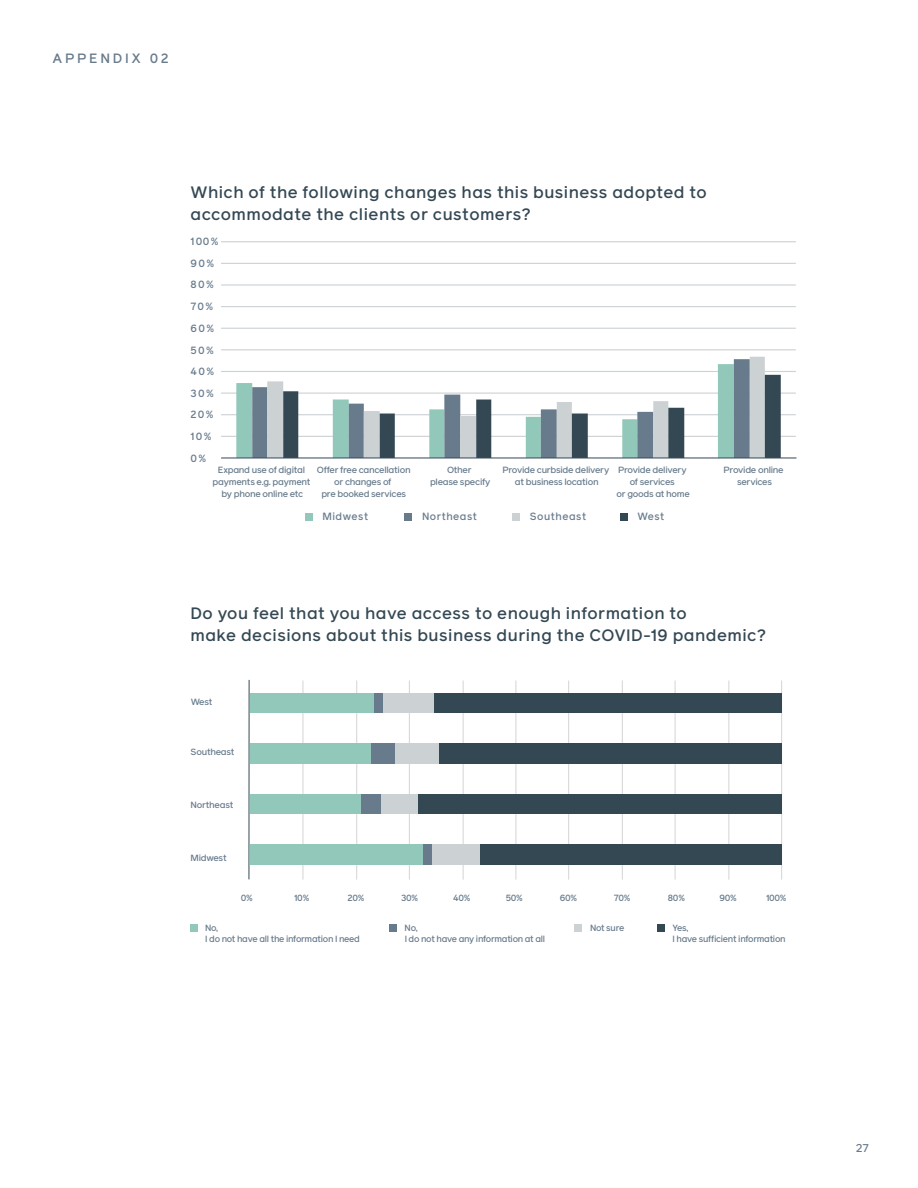
<style>
.page{position:relative;width:918px;height:1188px;background:#fff}
.page>*{position:absolute;margin:0;border:0;box-sizing:border-box;transform-origin:0 0}
.t1{font:500 16.5px/22.5px "Facebook Reader";letter-spacing:.025em;color:#344854}
.t2{font:500 13.5px "Facebook Reader";letter-spacing:.2em;color:#677b8c}
.t3{font:500 11.25px "Optimistic Display";color:#677b8c}
.t4{font:500 10.5px "Facebook Reader";letter-spacing:.05em;color:#677b8c}
.t5{font:500 10.5px/21.6px "Facebook Reader";letter-spacing:.13em;color:#677b8c}
.t6{font:500 9px/12px "Facebook Reader";letter-spacing:-.03em;color:#677b8c;text-align:center}
</style>
<div class="page">
<hr style="left:221px;top:263px;width:575px;height:1px;background:#ccd1d4">
<hr style="left:221px;top:306px;width:575px;height:1px;background:#ccd1d4">
<hr style="left:221px;top:284px;width:575px;height:2px;background:#ccd1d4">
<hr style="left:221px;top:328px;width:575px;height:1px;background:#ccd1d4">
<hr style="left:221px;top:371px;width:575px;height:1px;background:#ccd1d4">
<hr style="left:221px;top:349px;width:575px;height:1px;background:#ccd1d4">
<hr style="left:221px;top:393px;width:575px;height:1px;background:#ccd1d4">
<hr style="left:221px;top:414px;width:575px;height:1px;background:#ccd1d4">
<hr style="left:221px;top:436px;width:575px;height:1px;background:#ccd1d4">
<hr style="left:221px;top:241px;width:575px;height:1px;background:#ccd1d4">
<div style="left:405px;top:513px;width:7px;height:7px;background:#677b8c"></div>
<div style="left:305px;top:513px;width:7px;height:7px;background:#92c8ba"></div>
<div style="left:620px;top:513px;width:7px;height:7px;background:#344854"></div>
<div style="left:512px;top:513px;width:8px;height:7px;background:#ccd1d4"></div>
<svg style="left:236px;top:383px;width:16px;height:75px"></svg>
<svg style="left:252px;top:383px;width:15px;height:75px"></svg>
<svg style="left:267px;top:357px;width:498px;height:101px"></svg>
<svg style="left:283px;top:375px;width:498px;height:83px"></svg>
<hr style="left:221px;top:458px;width:575px;height:1px;background:#344854">
<hr style="left:781px;top:681px;width:1px;height:199px;background:#d9d9d9">
<hr style="left:728px;top:681px;width:1px;height:199px;background:#d9d9d9">
<hr style="left:675px;top:681px;width:1px;height:199px;background:#d9d9d9">
<hr style="left:622px;top:681px;width:1px;height:199px;background:#d9d9d9">
<hr style="left:568px;top:681px;width:1px;height:199px;background:#d9d9d9">
<hr style="left:515px;top:681px;width:1px;height:199px;background:#d9d9d9">
<hr style="left:463px;top:681px;width:1px;height:199px;background:#d9d9d9">
<hr style="left:409px;top:681px;width:1px;height:199px;background:#d9d9d9">
<hr style="left:356px;top:681px;width:1px;height:199px;background:#d9d9d9">
<hr style="left:302px;top:681px;width:2px;height:199px;background:#d9d9d9">
<hr style="left:249px;top:680px;width:1px;height:199px;background:#344854">
<div style="left:389px;top:924px;width:7px;height:7px;background:#677b8c"></div>
<div style="left:191px;top:924px;width:7px;height:7px;background:#92c8ba"></div>
<div style="left:658px;top:924px;width:7px;height:7px;background:#344854"></div>
<div style="left:574px;top:924px;width:8px;height:7px;background:#ccd1d4"></div>
<div style="left:250px;top:694px;width:124px;height:19px;background:#92c8ba"></div>
<div style="left:250px;top:744px;width:121px;height:20px;background:#92c8ba"></div>
<div style="left:250px;top:794px;width:111px;height:20px;background:#92c8ba"></div>
<div style="left:250px;top:844px;width:173px;height:20px;background:#92c8ba"></div>
<div style="left:374px;top:694px;width:9px;height:19px;background:#677b8c"></div>
<div style="left:371px;top:744px;width:24px;height:20px;background:#677b8c"></div>
<div style="left:361px;top:794px;width:21px;height:20px;background:#677b8c"></div>
<div style="left:423px;top:844px;width:10px;height:20px;background:#677b8c"></div>
<div style="left:383px;top:694px;width:51px;height:19px;background:#ccd1d4"></div>
<div style="left:395px;top:744px;width:44px;height:20px;background:#ccd1d4"></div>
<div style="left:382px;top:794px;width:36px;height:20px;background:#ccd1d4"></div>
<div style="left:433px;top:844px;width:47px;height:20px;background:#ccd1d4"></div>
<div style="left:434px;top:694px;width:348px;height:19px;background:#344854"></div>
<div style="left:439px;top:744px;width:343px;height:20px;background:#344854"></div>
<div style="left:418px;top:794px;width:364px;height:20px;background:#344854"></div>
<div style="left:480px;top:844px;width:302px;height:20px;background:#344854"></div>
<h2 class="t2" style="left:52px;top:49px;width:118px">APPENDIX 02</h2>
<h1 class="t1" style="left:190px;top:181px;width:518px">Which of the following changes has this business adopted to accommodate the clients or customers?</h1>
<p class="t4" style="left:190px;top:234px;width:29px">100%</p>
<p class="t4" style="left:190px;top:256px;width:25px">90%</p>
<p class="t4" style="left:190px;top:278px;width:25px">80%</p>
<p class="t5" style="left:190px;top:317px;width:25px">60%<br>50%<br>40%<br>30%<br>20%<br>10%<br>0%</p>
<p class="t6" style="left:213px;top:464px;width:99px">Expand use of digital payments e.g. payment by phone online etc</p>
<p class="t6" style="left:317px;top:464px;width:95px">Offer free cancellation or changes of<br>pre booked services</p>
<p class="t6" style="left:430px;top:464px;width:62px">Other<br>please specify</p>
<p class="t6" style="left:502px;top:463px;width:108px">Provide curbside delivery at business location</p>
<p class="t6" style="left:617px;top:463px;width:75px">Provide delivery of services<br>or goods at home</p>
<p class="t6" style="left:724px;top:464px;width:62px">Provide online services</p>
<p class="t4" style="left:190px;top:299px;width:24px">70%</p>
<p class="t4" style="left:322px;top:510px;width:47px">Midwest</p>
<p class="t4" style="left:422px;top:510px;width:57px">Northeast</p>
<p class="t4" style="left:530px;top:510px;width:58px">Southeast</p>
<p class="t4" style="left:637px;top:510px;width:29px">West</p>
<h1 class="t1" style="left:190px;top:602px;width:577px">Do you feel that you have access to enough information to<br>make decisions about this business during the COVID-19 pandemic?</h1>
<p class="t6" style="left:191px;top:696px;width:23px">West</p>
<p class="t6" style="left:191px;top:745px;width:45px">Southeast</p>
<p class="t6" style="left:191px;top:799px;width:44px">Northeast</p>
<p class="t6" style="left:191px;top:852px;width:38px">Midwest</p>
<p class="t6" style="left:241px;top:892px;width:14px">0%</p>
<p class="t6" style="left:294px;top:892px;width:17px">10%</p>
<p class="t6" style="left:348px;top:892px;width:18px">20%</p>
<p class="t6" style="left:401px;top:892px;width:19px">30%</p>
<p class="t6" style="left:453px;top:892px;width:19px">40%</p>
<p class="t6" style="left:506px;top:892px;width:19px">50%</p>
<p class="t6" style="left:560px;top:892px;width:19px">60%</p>
<p class="t6" style="left:614px;top:892px;width:18px">70%</p>
<p class="t6" style="left:668px;top:892px;width:19px">80%</p>
<p class="t6" style="left:719px;top:892px;width:19px">90%</p>
<p class="t6" style="left:766px;top:892px;width:22px">100%</p>
<p class="t6" style="left:205px;top:923px;width:156px;line-height:10.4px;text-align:left">No,<br>I do not have all the information I need</p>
<p class="t6" style="left:405px;top:923px;width:142px;line-height:10.4px;text-align:left">No,<br>I do not have any information at all</p>
<p class="t6" style="left:590px;top:922px;width:36px">Not sure</p>
<p class="t6" style="left:672px;top:923px;width:115px;line-height:10.4px;text-align:left">Yes,<br>I have sufficient information</p>
<p class="t3" style="left:856px;top:1141px;width:15px">27</p>
</div>
